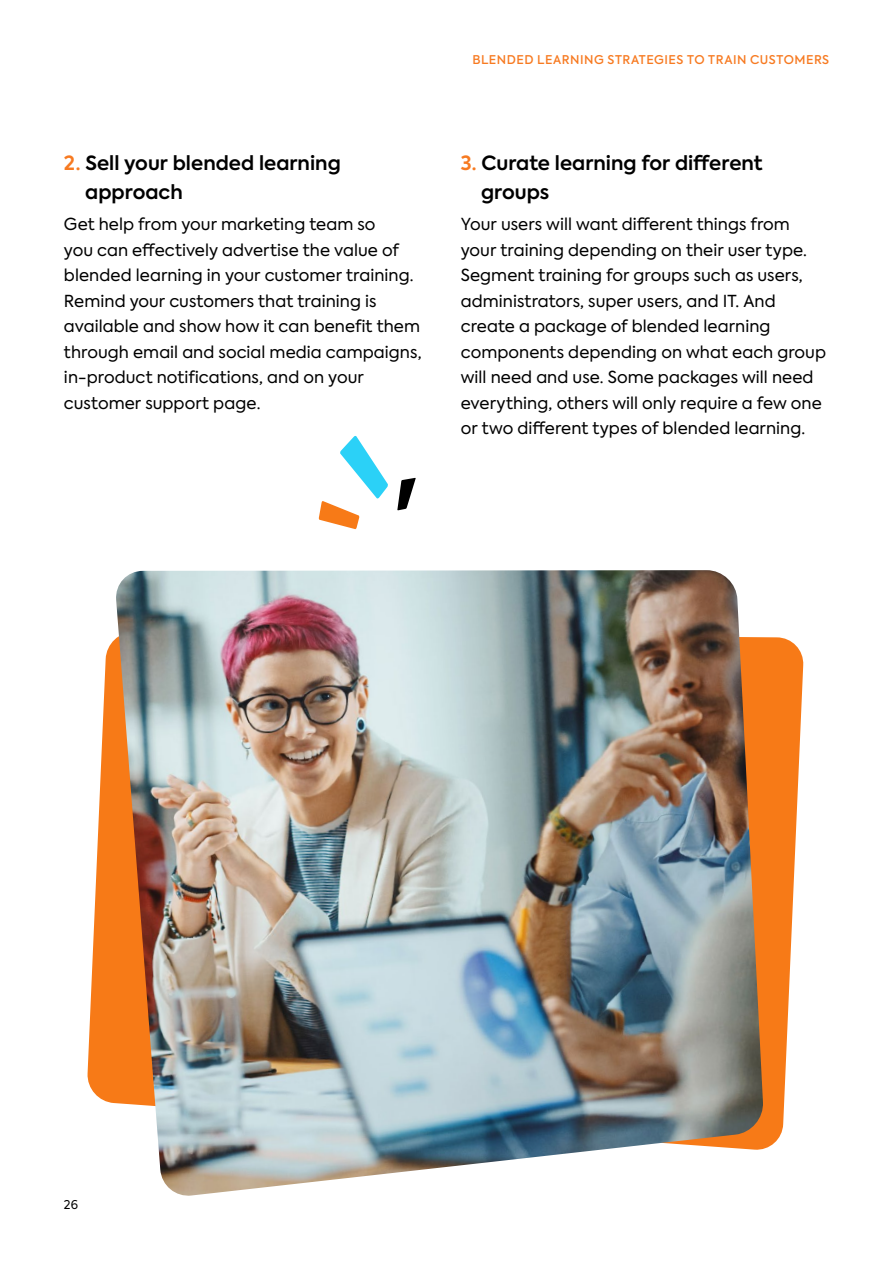
<style>
.page{position:relative;width:893px;height:1263px;background:#fff}
.page>*{position:absolute;margin:0;border:0;box-sizing:border-box;transform-origin:0 0}
.t1{font:600 19.5px/28.5px "Axiforma";color:#000}
.t2{font:16.5px/25.5px "Axiforma";color:#000}
.t3{font:500 12px "Axiforma";letter-spacing:.04em;color:#f77a21}
.t4{font:12px "Axiforma";color:#000}
.s1{color:#f77a21}
</style>
<div class="page">
<svg style="left:397px;top:478px;width:19px;height:32px"></svg>
<svg style="left:319px;top:436px;width:69px;height:93px"></svg>
<svg style="left:87px;top:637px;width:717px;height:512px;fill:#f77a17"></svg>
<img style="left:115px;top:570px;width:649px;height:626px">
<p class="t1" style="left:85px;top:149px;width:257px;text-indent:-21px"><span class="s1">2.</span> Sell your blended learning approach</p>
<p class="t2" style="left:64px;top:212px;width:359px">Get help from your marketing team so<br>you can effectively advertise the value of blended learning in your customer training.<br>Remind your customers that training is available and show how it can benefit them through email and social media campaigns, in-product notifications, and on your customer support page.</p>
<p class="t3" style="left:472px;top:52px;width:358px">BLENDED LEARNING STRATEGIES TO TRAIN CUSTOMERS</p>
<p class="t1" style="left:481px;top:149px;width:283px;text-indent:-20px"><span class="s1">3.</span> Curate learning for different groups</p>
<p class="t2" style="left:461px;top:212px;width:367px">Your users will want different things from your training depending on their user type.<br>Segment training for groups such as users, administrators, super users, and IT. And create a package of blended learning components depending on what each group will need and use. Some packages will need everything, others will only require a few one or two different types of blended learning.</p>
<p class="t4" style="left:64px;top:1196px;width:16px">26</p>
</div>
